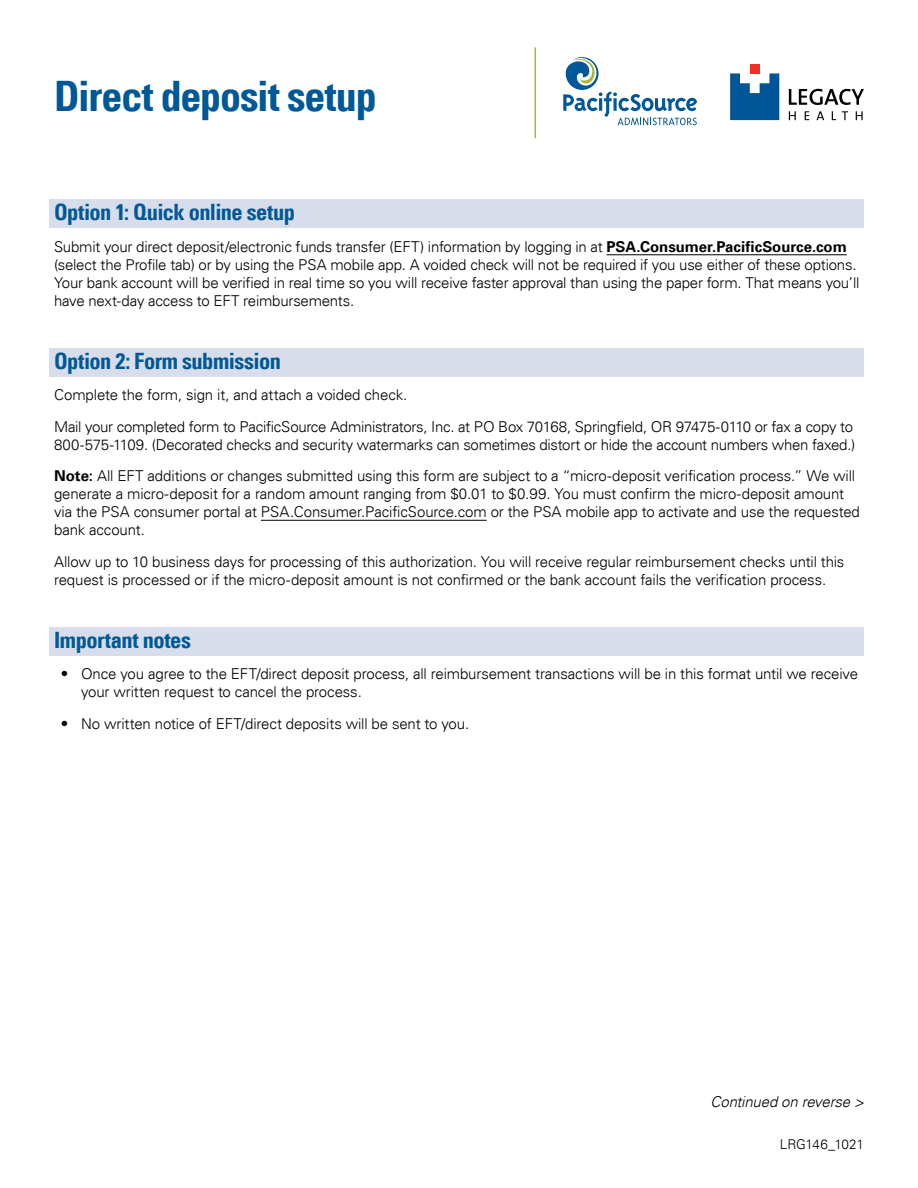
<style>
.page{position:relative;width:918px;height:1188px;background:#fff}
.page>*{position:absolute;margin:0;border:0;box-sizing:border-box;transform-origin:0 0}
.t1{font:700 condensed 42px "Univers LT";letter-spacing:-.025em;color:#005996}
.Header_3{font:700 condensed 22.5px "Univers LT";letter-spacing:-.025em;color:#005996}
.Body{font:300 15px/18px "Univers LT";letter-spacing:-.01em;color:#000}
.Body-2{font:italic 300 15px "Univers LT";letter-spacing:-.01em;color:#000}
.Body-3{font:300 13.5px "Univers LT";letter-spacing:-.015em;color:#000}
.s1{font-weight:700}
</style>
<div class="page">
<hr style="left:535px;top:47px;width:1px;height:91px;background:#a9b533">
<svg style="left:563px;top:57px;width:134px;height:68px"></svg>
<div style="left:50px;top:200px;width:814px;height:28px;background:#d7ddeb"></div>
<hr style="left:607px;top:254px;width:240px;height:1px;background:#000">
<div style="left:50px;top:348px;width:814px;height:28px;background:#d7ddeb"></div>
<hr style="left:261px;top:520px;width:226px;height:1px;background:#000">
<div style="left:50px;top:627px;width:814px;height:28px;background:#d7ddeb"></div>
<svg style="left:730px;top:73px;width:49px;height:47px"></svg>
<div style="left:750px;top:64px;width:10px;height:9px;background:#ee3124"></div>
<svg style="left:789px;top:111px;width:7px;height:9px"></svg>
<svg style="left:805px;top:111px;width:4px;height:9px"></svg>
<svg style="left:816px;top:111px;width:8px;height:9px"></svg>
<svg style="left:832px;top:111px;width:4px;height:9px"></svg>
<svg style="left:842px;top:111px;width:6px;height:9px"></svg>
<svg style="left:856px;top:111px;width:7px;height:9px"></svg>
<svg style="left:789px;top:89px;width:75px;height:16px"></svg>
<p class="t1" style="left:54px;top:70px;width:324px">Direct deposit setup</p>
<p class="Header_3" style="left:54px;top:198px;width:243px">Option 1: Quick online setup</p>
<p class="Body" style="left:54px;top:237px;width:807px">Submit your direct deposit/electronic funds transfer (EFT) information by logging in at <span class="s1">PSA.Consumer.PacificSource.com </span>(select the Profile tab) or by using the PSA mobile app. A voided check will not be required if you use either of these options.<br>Your bank account will be verified in real time so you will receive faster approval than using the paper form. That means you’ll have next-day access to EFT reimbursements.</p>
<p class="Header_3" style="left:54px;top:347px;width:229px">Option 2: Form submission</p>
<p class="Body" style="left:54px;top:386px;width:355px">Complete the form, sign it, and attach a voided check.</p>
<p class="Body" style="left:54px;top:417px;width:803px">Mail your completed form to PacificSource Administrators, Inc. at PO Box 70168, Springfield, OR 97475-0110 or fax a copy to<br>800-575-1109. (Decorated checks and security watermarks can sometimes distort or hide the account numbers when faxed.)</p>
<p class="Body" style="left:54px;top:467px;width:807px"><span class="s1">Note:</span> All EFT additions or changes submitted using this form are subject to a “micro-deposit verification process.” We will generate a micro-deposit for a random amount ranging from $0.01 to $0.99. You must confirm the micro-deposit amount via the PSA consumer portal at PSA.Consumer.PacificSource.com or the PSA mobile app to activate and use the requested bank account.</p>
<p class="Body" style="left:54px;top:552px;width:792px">Allow up to 10 business days for processing of this authorization. You will receive regular reimbursement checks until this request is processed or if the micro-deposit amount is not confirmed or the bank account fails the verification process.</p>
<p class="Header_3" style="left:54px;top:626px;width:139px">Important notes</p>
<p class="Body" style="left:81px;top:665px;width:779px;text-indent:-20px">• Once you agree to the EFT/direct deposit process, all reimbursement transactions will be in this format until we receive your written request to cancel the process.</p>
<p class="Body" style="left:61px;top:714px;width:410px">• No written notice of EFT/direct deposits will be sent to you.</p>
<p class="Body-2" style="left:711px;top:1093px;width:155px">Continued on reverse &gt;</p>
<p class="Body-3" style="left:780px;top:1136px;width:86px">LRG146_1021</p>
</div>
